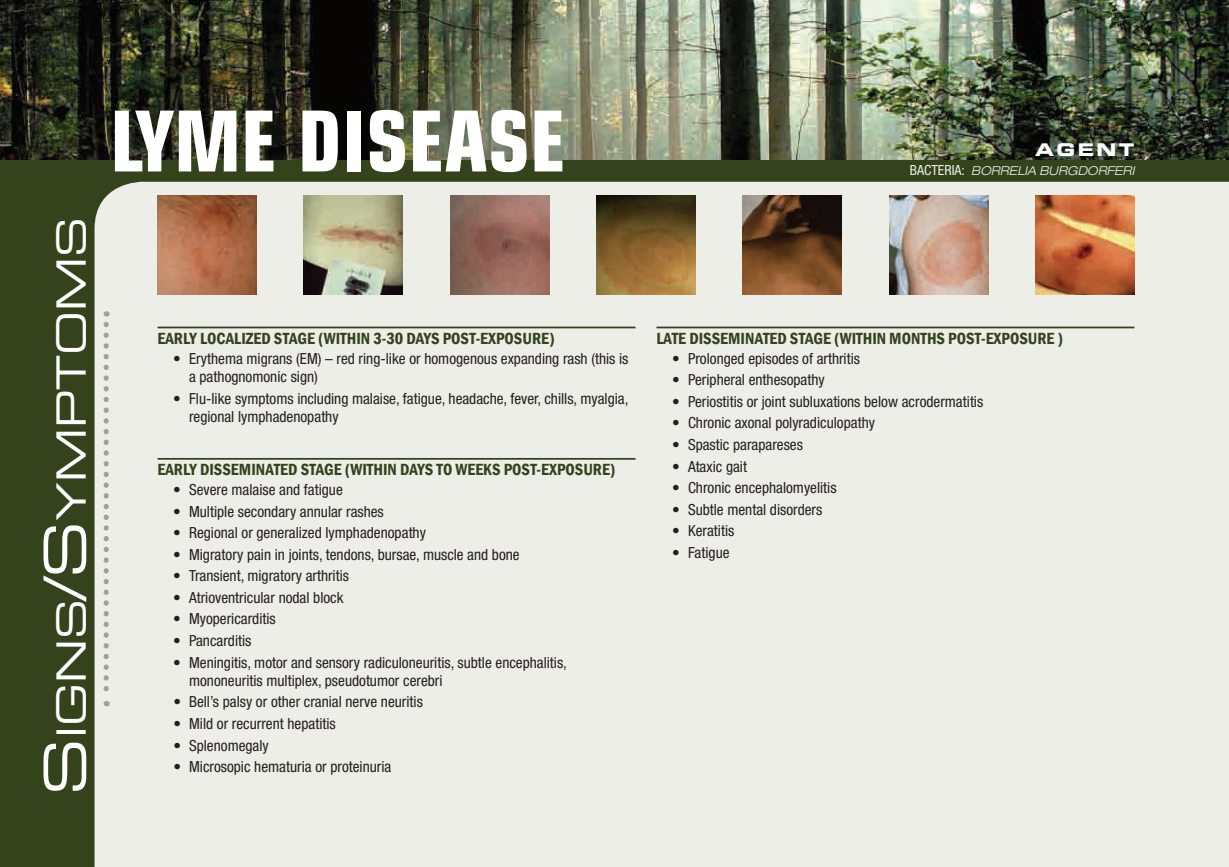
<style>
.page{position:relative;width:1229px;height:867px;background:#fff}
.page>*{position:absolute;margin:0;border:0;box-sizing:border-box;transform-origin:0 0}
.t1{font:700 condensed 84px "Eurostile LT";color:#fff}
.t2{font:40.43px "Eurostile Extended Two";color:#fff}
.t3{font:17.5px "Eurostile Bold Extended Two";letter-spacing:.14em;color:#fff}
.t4{font:600 condensed 16.62px "Franklin Gothic";color:#34431c}
.t5{font:condensed 15.4px/18.4px "Helvetica Neue LT Pro";color:#231f20}
.t6{font:condensed 14px "Helvetica Neue LT Pro";color:#edeee8}
.t7{font:italic 300 expanded 12.25px "Helvetica Neue LT Pro";color:#edeee8}
.s1{font-size:57.75px}
.s2{font-weight:400;font-style:normal;font-stretch:condensed;font-size:14px}
</style>
<div class="page">
<div style="left:0;top:85px;width:1228px;height:781px;background:#34431c"></div>
<div style="left:94px;top:182px;width:1134px;height:684px;background:#edeee8"></div>
<img style="left:0;top:0;width:1228px;height:159px">
<svg style="left:104px;top:324px;width:5px;height:382px;background:#cfd1c4"></svg>
<img style="left:304px;top:195px;width:99px;height:99px">
<img style="left:450px;top:195px;width:99px;height:99px">
<img style="left:596px;top:195px;width:99px;height:99px">
<img style="left:743px;top:195px;width:98px;height:99px">
<img style="left:889px;top:195px;width:99px;height:99px">
<img style="left:1035px;top:195px;width:99px;height:99px">
<hr style="left:656px;top:326px;width:478px;height:2px;background:#34431c">
<hr style="left:158px;top:326px;width:477px;height:2px;background:#34431c">
<hr style="left:158px;top:458px;width:477px;height:1px;background:#34431c">
<img style="left:158px;top:195px;width:98px;height:99px">
<h2 class="t2" style="left:44px;top:795px;width:573px;rotate:-90deg"><span class="s1">S</span>igns<span class="s1">/S</span>ymptoms</h2>
<h1 class="t1" style="left:110px;top:90px;width:269px">LYME DISEASE</h1>
<p class="t4" style="left:158px;top:327px;width:399px">EARLY LOCALIZED STAGE (WITHIN 3-30 DAYS POST-EXPOSURE)</p>
<p class="t5" style="left:189px;top:349px;width:441px;text-indent:-16px">• Erythema migrans (EM) – red ring-like or homogenous expanding rash (this is a pathognomonic sign)</p>
<p class="t5" style="left:189px;top:389px;width:441px;text-indent:-16px">• Flu-like symptoms including malaise, fatigue, headache, fever, chills, myalgia, regional lymphadenopathy</p>
<p class="t4" style="left:158px;top:458px;width:459px">EARLY DISSEMINATED STAGE (WITHIN DAYS TO WEEKS POST-EXPOSURE)</p>
<p class="t5" style="left:173px;top:480px;width:171px">• Severe malaise and fatigue</p>
<p class="t5" style="left:173px;top:502px;width:212px">• Multiple secondary annular rashes</p>
<p class="t5" style="left:173px;top:523px;width:254px">• Regional or generalized lymphadenopathy</p>
<p class="t5" style="left:173px;top:545px;width:348px">• Migratory pain in joints, tendons, bursae, muscle and bone</p>
<p class="t5" style="left:173px;top:566px;width:177px">• Transient, migratory arthritis</p>
<p class="t5" style="left:173px;top:588px;width:172px">• Atrioventricular nodal block</p>
<p class="t5" style="left:173px;top:609px;width:104px">• Myopericarditis</p>
<p class="t5" style="left:173px;top:631px;width:80px">• Pancarditis</p>
<p class="t5" style="left:189px;top:652px;width:379px;text-indent:-16px">• Meningitis, motor and sensory radiculoneuritis, subtle encephalitis, mononeuritis multiplex, pseudotumor cerebri</p>
<p class="t5" style="left:173px;top:692px;width:251px">• Bell’s palsy or other cranial nerve neuritis</p>
<p class="t5" style="left:173px;top:714px;width:164px">• Mild or recurrent hepatitis</p>
<p class="t5" style="left:173px;top:735px;width:97px">• Splenomegaly</p>
<p class="t5" style="left:173px;top:757px;width:219px">• Microsopic hematuria or proteinuria</p>
<p class="t3" style="left:1035px;top:137px;width:101px">Agent</p>
<p class="t6" style="left:910px;top:162px;width:35px">Bacteria</p>
<p class="t7" style="left:961px;top:163px;width:174px"><span class="s2">:</span> BORRELIA BURGDORFERI</p>
<p class="t4" style="left:656px;top:327px;width:408px">LATE DISSEMINATED STAGE (WITHIN MONTHS POST-EXPOSURE )</p>
<p class="t5" style="left:672px;top:349px;width:189px">• Prolonged episodes of arthritis</p>
<p class="t5" style="left:672px;top:370px;width:154px">• Peripheral enthesopathy</p>
<p class="t5" style="left:672px;top:392px;width:312px">• Periostitis or joint subluxations below acrodermatitis</p>
<p class="t5" style="left:672px;top:413px;width:204px">• Chronic axonal polyradiculopathy</p>
<p class="t5" style="left:672px;top:435px;width:132px">• Spastic parapareses</p>
<p class="t5" style="left:672px;top:456px;width:76px">• Ataxic gait</p>
<p class="t5" style="left:672px;top:478px;width:166px">• Chronic encephalomyelitis</p>
<p class="t5" style="left:672px;top:499px;width:152px">• Subtle mental disorders</p>
<p class="t5" style="left:672px;top:521px;width:64px">• Keratitis</p>
<p class="t5" style="left:672px;top:542px;width:59px">• Fatigue</p>
</div>
